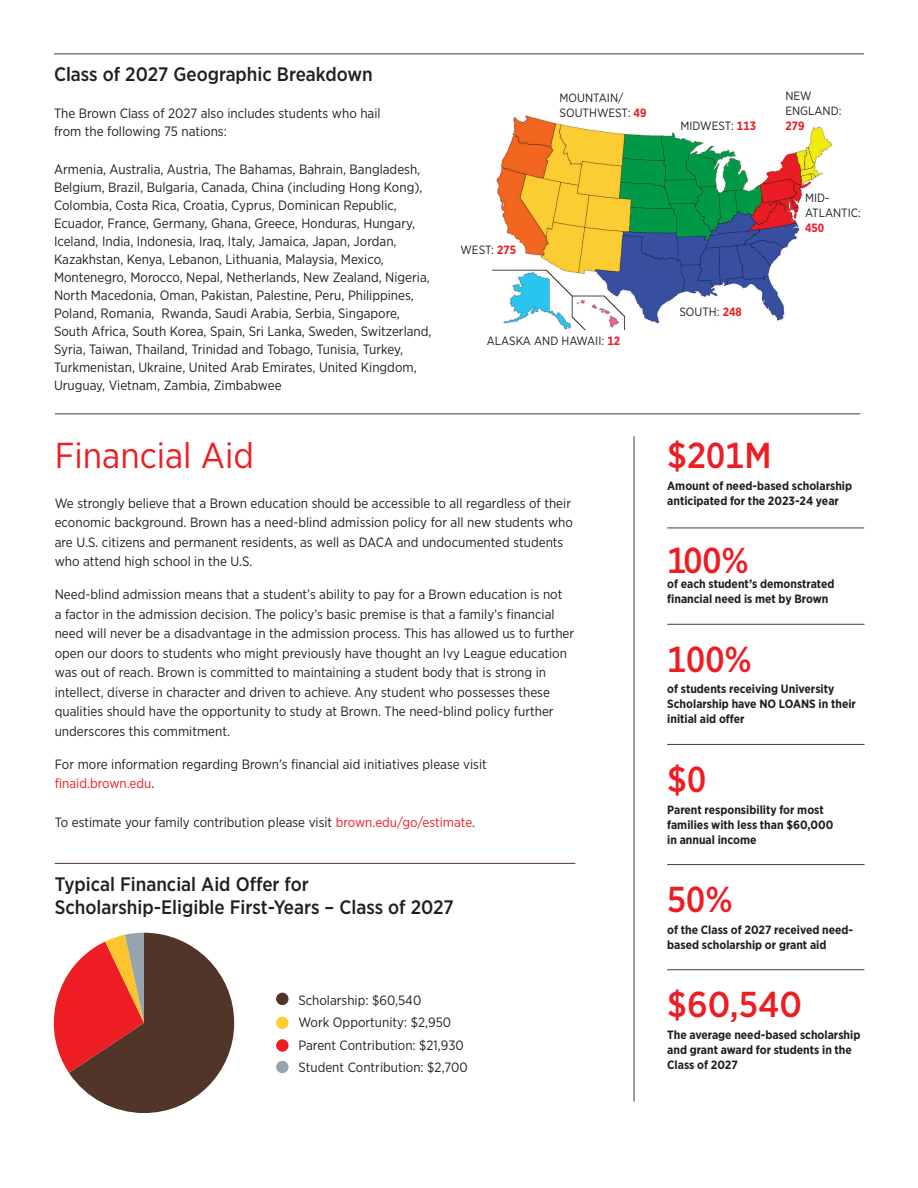
<style>
.page{position:relative;width:918px;height:1188px;background:#fff}
.page>*{position:absolute;margin:0;border:0;box-sizing:border-box;transform-origin:0 0}
.Paragraph_Style_1{font:500 36px "Gotham Narrow";color:#ee1d23}
.t1{font:36px "Gotham Narrow";color:#ee1d23}
.FA_data{font:500 36px "Gotham Narrow";color:#ee1d23}
.financial_aid{font:500 36px "Gotham Narrow";color:#ee1d23}
.HEAD_w_dotted_red_rule{font:500 19.5px/23.4px "Gotham Narrow";color:#231f20}
.running_text{font:13.5px/18px "Gotham Narrow";color:#231f20}
.financial_aid-2{font:700 12px/15px "Gotham Narrow";color:#231f20}
.running_text-2{font:12px/15px "Gotham Narrow";color:#231f20}
.s1{font-weight:700;color:#ee1d23}
.s2{color:#ee1d23}
</style>
<div class="page">
<hr style="left:667px;top:624px;width:198px;height:1px;background:#523528">
<hr style="left:667px;top:744px;width:198px;height:1px;background:#523528">
<hr style="left:667px;top:864px;width:198px;height:1px;background:#523528">
<hr style="left:667px;top:969px;width:198px;height:1px;background:#523528">
<hr style="left:55px;top:863px;width:520px;height:1px;background:#523528">
<hr style="left:634px;top:436px;width:1px;height:666px;background:#523528">
<img style="left:493px;top:115px;width:339px;height:215px">
<hr style="left:54px;top:54px;width:810px;height:1px;background:#523528">
<hr style="left:55px;top:414px;width:805px;height:1px;background:#523528">
<hr style="left:667px;top:528px;width:197px;height:1px;background:#523528">
<div style="left:276px;top:993px;width:13px;height:12px;background:#523528;border-radius:50%"></div>
<div style="left:276px;top:1017px;width:13px;height:12px;background:#fecd33;border-radius:50%"></div>
<div style="left:276px;top:1039px;width:13px;height:13px;background:#ee1d23;border-radius:50%"></div>
<div style="left:276px;top:1061px;width:13px;height:12px;background:#98a4ad;border-radius:50%"></div>
<svg style="left:53px;top:933px;width:181px;height:180px"></svg>
<p class="HEAD_w_dotted_red_rule" style="left:54px;top:62px;width:320px">Class of 2027 Geographic Breakdown</p>
<p class="running_text" style="left:54px;top:104px;width:328px">The Brown Class of 2027 also includes students who hail from the following 75 nations:</p>
<p class="running_text" style="left:54px;top:160px;width:379px">Armenia, Australia, Austria, The Bahamas, Bahrain, Bangladesh, Belgium, Brazil, Bulgaria, Canada, China (including Hong Kong), Colombia, Costa Rica, Croatia, Cyprus, Dominican Republic, Ecuador, France, Germany, Ghana, Greece, Honduras, Hungary, Iceland, India, Indonesia, Iraq, Italy, Jamaica, Japan, Jordan, Kazakhstan, Kenya, Lebanon, Lithuania, Malaysia, Mexico, Montenegro, Morocco, Nepal, Netherlands, New Zealand, Nigeria, North Macedonia, Oman, Pakistan, Palestine, Peru, Philippines, Poland, Romania, Rwanda, Saudi Arabia, Serbia, Singapore, South Africa, South Korea, Spain, Sri Lanka, Sweden, Switzerland, Syria, Taiwan, Thailand, Trinidad and Tobago, Tunisia, Turkey, Turkmenistan, Ukraine, United Arab Emirates, United Kingdom, Uruguay, Vietnam, Zambia, Zimbabwee</p>
<p class="running_text-2" style="left:560px;top:90px;width:88px">MOUNTAIN/<br>SOUTHWEST: <span class="s1">49</span></p>
<p class="running_text-2" style="left:460px;top:242px;width:57px">WEST: <span class="s1">275</span></p>
<p class="running_text-2" style="left:487px;top:333px;width:135px">ALASKA AND HAWAII: <span class="s1">12</span></p>
<p class="t1" style="left:55px;top:433px;width:201px">Financial Aid</p>
<p class="running_text" style="left:55px;top:493px;width:520px;line-height:19.5px">We strongly believe that a Brown education should be accessible to all regardless of their economic background. Brown has a need-blind admission policy for all new students who are U.S. citizens and permanent residents, as well as DACA and undocumented students who attend high school in the U.S.</p>
<p class="running_text" style="left:55px;top:585px;width:521px;line-height:19.5px">Need-blind admission means that a student’s ability to pay for a Brown education is not<br>a factor in the admission decision. The policy’s basic premise is that a family’s financial need will never be a disadvantage in the admission process. This has allowed us to further open our doors to students who might previously have thought an Ivy League education was out of reach. Brown is committed to maintaining a student body that is strong in intellect, diverse in character and driven to achieve. Any student who possesses these qualities should have the opportunity to study at Brown. The need-blind policy further underscores this commitment.</p>
<p class="running_text" style="left:55px;top:754px;width:434px;line-height:19.5px">For more information regarding Brown’s financial aid initiatives please visit <span class="s2">finaid.brown.edu</span>.</p>
<p class="running_text" style="left:55px;top:813px;width:422px">To estimate your family contribution please visit <span class="s2">brown.edu/go/estimate</span>.</p>
<p class="HEAD_w_dotted_red_rule" style="left:55px;top:872px;width:401px">Typical Financial Aid Offer for<br>Scholarship-Eligible First-Years – Class of 2027</p>
<p class="running_text" style="left:298px;top:991px;width:124px">Scholarship: $60,540</p>
<p class="running_text" style="left:298px;top:1013px;width:154px">Work Opportunity: $2,950</p>
<p class="running_text" style="left:298px;top:1036px;width:167px">Parent Contribution: $21,930</p>
<p class="running_text" style="left:298px;top:1058px;width:171px">Student Contribution: $2,700</p>
<p class="running_text-2" style="left:681px;top:118px;width:77px">MIDWEST: <span class="s1">113</span></p>
<p class="running_text-2" style="left:679px;top:304px;width:64px">SOUTH: <span class="s1">248</span></p>
<p class="running_text-2" style="left:785px;top:88px;width:58px">NEW<br>ENGLAND:<br><span class="s1">279</span></p>
<p class="running_text-2" style="left:805px;top:190px;width:57px">MID-<br>ATLANTIC:<br><span class="s1">450</span></p>
<p class="FA_data" style="left:667px;top:433px;width:106px">$201M</p>
<p class="financial_aid-2" style="left:667px;top:478px;width:186px">Amount of need-based scholarship anticipated for the 2023-24 year</p>
<p class="financial_aid" style="left:667px;top:538px;width:83px">100%</p>
<p class="financial_aid-2" style="left:667px;top:576px;width:169px">of each student’s demonstrated financial need is met by Brown</p>
<p class="Paragraph_Style_1" style="left:667px;top:636px;width:86px">100%</p>
<p class="financial_aid-2" style="left:667px;top:682px;width:190px">of students receiving University<br>Scholarship have NO LOANS in their initial aid offer</p>
<p class="Paragraph_Style_1" style="left:667px;top:756px;width:41px">$0</p>
<p class="financial_aid-2" style="left:667px;top:802px;width:168px">Parent responsibility for most families with less than $60,000 in annual income</p>
<p class="Paragraph_Style_1" style="left:667px;top:877px;width:67px">50%</p>
<p class="financial_aid-2" style="left:667px;top:922px;width:187px">of the Class of 2027 received need&shy;based scholarship or grant aid</p>
<p class="Paragraph_Style_1" style="left:667px;top:982px;width:136px">$60,540</p>
<p class="financial_aid-2" style="left:667px;top:1027px;width:195px">The average need-based scholarship and grant award for students in the<br>Class of 2027</p>
</div>
